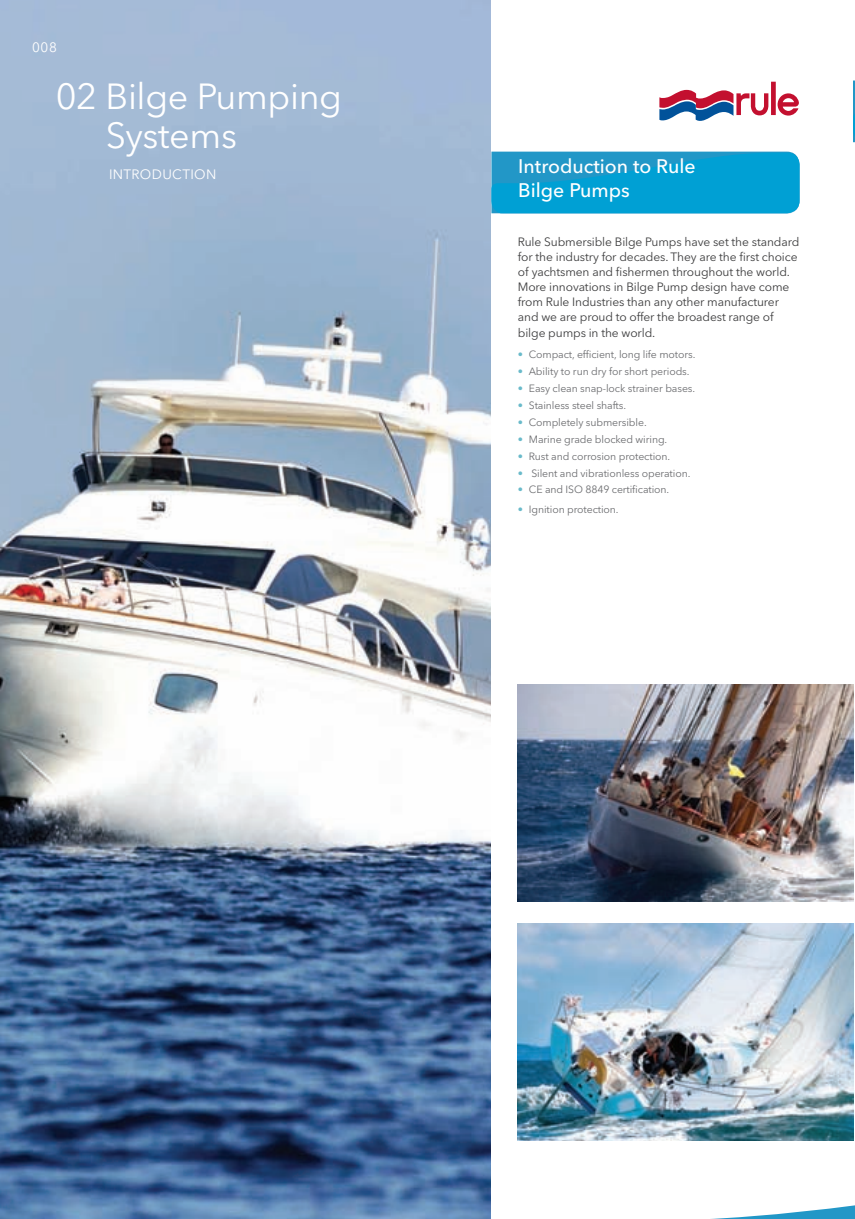
<style>
.page{position:relative;width:855px;height:1219px;background:#fff}
.page>*{position:absolute;margin:0;border:0;box-sizing:border-box;transform-origin:0 0}
.t1{font:36px/39px "Avenir Next LT Pro";letter-spacing:-.01em;color:#fff}
.t2{font:500 19.5px/24px "Avenir Next LT Pro";color:#fff}
.t3{font:13.5px "Avenir Next LT Pro";letter-spacing:.025em;color:#fff}
.t4{font:12px/15px "Avenir Next LT Pro";letter-spacing:-.01em;color:#3e3e3f}
.t5{font:10.5px "Avenir Next LT Pro";letter-spacing:-.01em;color:#6c6d70}
.s1{color:#69baca}
</style>
<div class="page">
<img style="left:0;top:0;width:490px;height:1218px">
<svg style="left:491px;top:152px;width:308px;height:62px;background:#0c9ed1"></svg>
<svg style="left:853px;top:80px;width:1px;height:62px"></svg>
<img style="left:517px;top:684px;width:335px;height:217px">
<img style="left:517px;top:923px;width:335px;height:217px">
<svg style="left:659px;top:82px;width:139px;height:39px"></svg>
<svg style="left:655px;top:1111px;width:200px;height:108px"></svg>
<p class="t3" style="left:32px;top:39px;width:26px">008</p>
<h1 class="t1" style="left:106px;top:76px;width:238px;text-indent:-50px">02 Bilge Pumping<br>Systems</h1>
<p class="t3" style="left:109px;top:166px;width:109px">InTRODuCTIOn</p>
<h2 class="t2" style="left:518px;top:154px;width:179px">Introduction to Rule<br>Bilge Pumps</h2>
<p class="t4" style="left:517px;top:234px;width:283px">Rule Submersible Bilge Pumps have set the standard for the industry for decades. They are the first choice of yachtsmen and fishermen throughout the world.<br>More innovations in Bilge Pump design have come from Rule Industries than any other manufacturer and we are proud to offer the broadest range of</p>
<p class="t4" style="left:517px;top:325px;width:139px">bilge pumps in the world.</p>
<p class="t5" style="left:517px;top:348px;width:179px"><span class="s1">•</span> Compact, efficient, long life motors.</p>
<p class="t5" style="left:517px;top:365px;width:173px"><span class="s1">•</span> Ability to run dry for short periods.</p>
<p class="t5" style="left:517px;top:382px;width:179px"><span class="s1">•</span> Easy clean snap-lock strainer bases.</p>
<p class="t5" style="left:517px;top:399px;width:110px"><span class="s1">•</span> Stainless steel shafts.</p>
<p class="t5" style="left:517px;top:416px;width:130px"><span class="s1">•</span> Completely submersible.</p>
<p class="t5" style="left:517px;top:433px;width:151px"><span class="s1">•</span> Marine grade blocked wiring.</p>
<p class="t5" style="left:517px;top:449px;width:154px"><span class="s1">•</span> Rust and corrosion protection.</p>
<p class="t5" style="left:517px;top:466px;width:174px"><span class="s1">•</span> Silent and vibrationless operation.</p>
<p class="t5" style="left:517px;top:483px;width:153px"><span class="s1">•</span> CE and ISO 8849 certification.</p>
<p class="t5" style="left:517px;top:502px;width:102px"><span class="s1">•</span> Ignition protection.</p>
</div>
